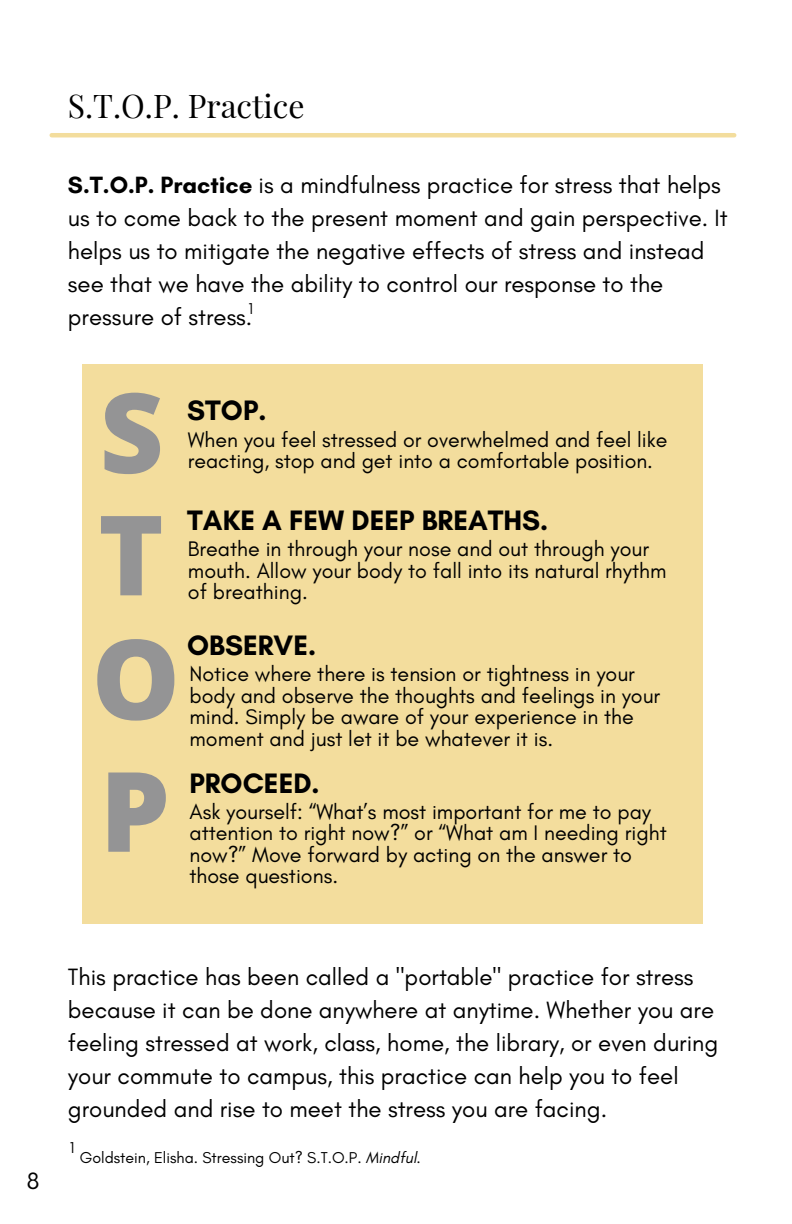
<style>
.page{position:relative;width:792px;height:1224px;background:#fff}
.page>*{position:absolute;margin:0;border:0;box-sizing:border-box;transform-origin:0 0}
.t1{font:800 111px/126.2px "Open Sans";color:#949495}
.t2{font:32px "Playfair Display";color:#000}
.t3{font:700 28.6px "Glacial Indifference";color:#000}
.t4{font:24px/33px "Glacial Indifference";color:#000}
.t5{font:21.4px/21.4px "Glacial Indifference";color:#000}
.t6{font:16px "Glacial Indifference";color:#000}
.s1{font-weight:700}
.s2{font-style:italic}
</style>
<div class="page">
<hr style="left:52px;top:133px;width:682px;height:4px;background:#f3dd9d">
<div style="left:82px;top:365px;width:621px;height:559px;background:#f3dd9d"></div>
<p class="t2" style="left:68px;top:81px;width:238px">S.T.O.P. Practice</p>
<p class="t4" style="left:68px;top:169px;width:661px"><span class="s1">S.T.O.P. Practice</span> is a mindfulness practice for stress that helps us to come back to the present moment and gain perspective. It helps us to mitigate the negative effects of stress and instead see that we have the ability to control our response to the pressure of stress.</p>
<p class="t6" style="left:248px;top:300px;width:6px">1</p>
<p class="t1" style="left:92px;top:364px;width:90px">S<br>T<br>O<br>P</p>
<p class="t3" style="left:187px;top:393px;width:81px">STOP.</p>
<p class="t5" style="left:188px;top:429px;width:481px">When you feel stressed or overwhelmed and feel like reacting, stop and get into a comfortable position.</p>
<p class="t3" style="left:187px;top:503px;width:363px">TAKE A FEW DEEP BREATHS.</p>
<p class="t5" style="left:188px;top:539px;width:480px">Breathe in through your nose and out through your mouth. Allow your body to fall into its natural rhythm of breathing.</p>
<p class="t3" style="left:187px;top:628px;width:130px">OBSERVE.</p>
<p class="t5" style="left:189px;top:664px;width:472px">Notice where there is tension or tightness in your body and observe the thoughts and feelings in your mind. Simply be aware of your experience in the moment and just let it be whatever it is.</p>
<p class="t3" style="left:189px;top:765px;width:132px">PROCEED.</p>
<p class="t5" style="left:189px;top:801px;width:479px">Ask yourself: “What’s most important for me to pay attention to right now?” or “What am I needing right now?” Move forward by acting on the answer to those questions.</p>
<p class="t4" style="left:27px;top:1165px;width:14px">8</p>
<p class="t4" style="left:68px;top:960px;width:652px">This practice has been called a "portable" practice for stress because it can be done anywhere at anytime. Whether you are feeling stressed at work, class, home, the library, or even during your commute to campus, this practice can help you to feel grounded and rise to meet the stress you are facing.</p>
<p class="t6" style="left:70px;top:1138px;width:6px">1</p>
<p class="t6" style="left:80px;top:1148px;width:343px">Goldstein, Elisha. Stressing Out? S.T.O.P. <span class="s2">Mindful.</span></p>
</div>
